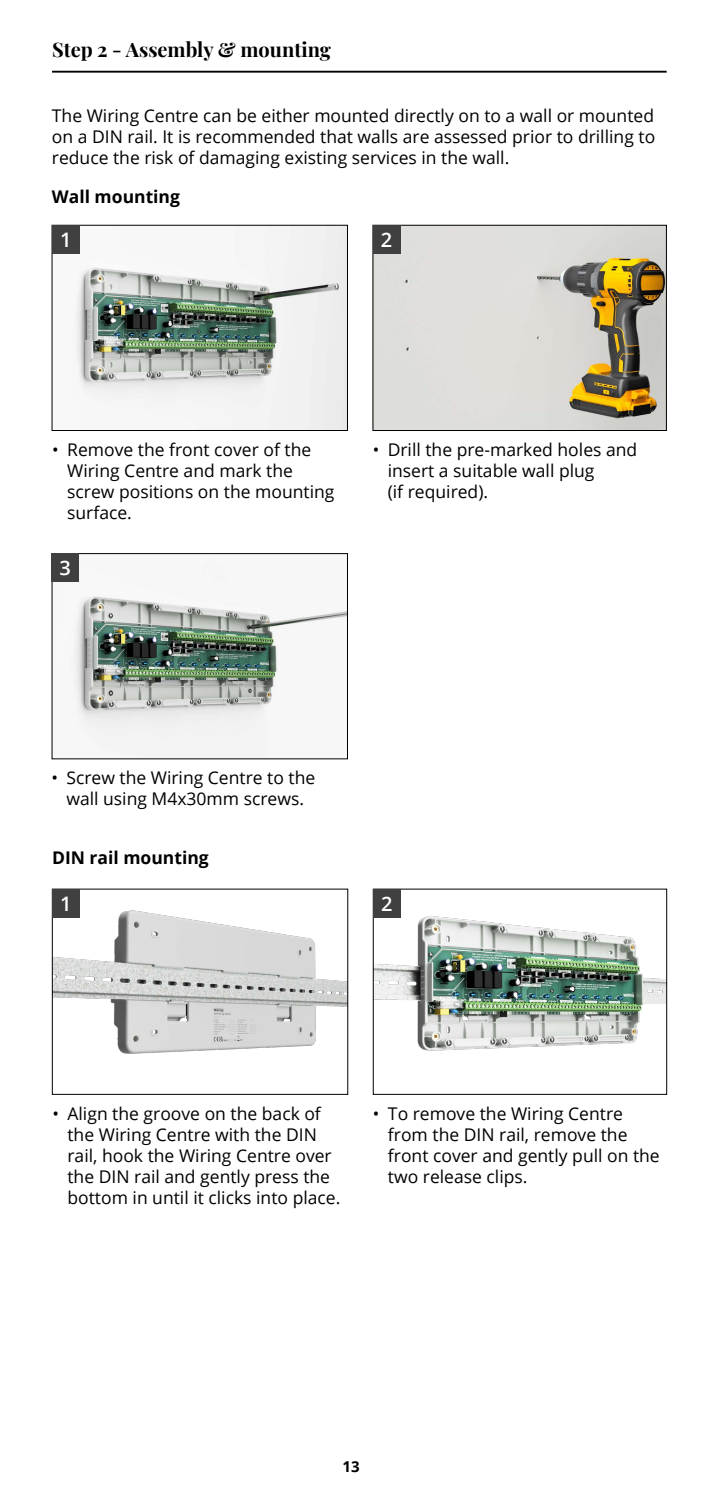
<style>
.page{position:relative;width:702px;height:1489px;background:#fff}
.page>*{position:absolute;margin:0;border:0;box-sizing:border-box;transform-origin:0 0}
.t1{font:700 20px "Playfair Display";color:#000}
.t2{font:600 20px "Open Sans";color:#fff}
.bullet{font:17.5px/21px "Open Sans";color:#000}
.bullet-2{font:700 17.5px "Open Sans";color:#000}
.t3{font:700 15px "Open Sans";color:#000}
</style>
<div class="page">
<hr style="left:52px;top:71px;width:614px;height:2px;background:#000">
<img style="left:54px;top:227px;width:291px;height:201px">
<img style="left:54px;top:910px;width:292px;height:144px">
<img style="left:54px;top:581px;width:291px;height:176px">
<img style="left:375px;top:227px;width:289px;height:201px">
<img style="left:375px;top:915px;width:289px;height:136px">
<div style="left:52px;top:225px;width:28px;height:28px;background:#404040"></div>
<div style="left:52px;top:889px;width:28px;height:28px;background:#404040"></div>
<div style="left:373px;top:225px;width:27px;height:28px;background:#404040"></div>
<div style="left:373px;top:889px;width:28px;height:28px;background:#404040"></div>
<div style="left:51px;top:553px;width:28px;height:28px;background:#404040"></div>
<p class="t1" style="left:52px;top:34px;width:280px">Step 2 - Assembly &amp; mounting</p>
<p class="bullet" style="left:52px;top:104px;width:604px;text-align:justify">The Wiring Centre can be either mounted directly on to a wall or mounted on a DIN rail. It is recommended that walls are assessed prior to drilling to reduce the risk of damaging existing services in the wall.</p>
<p class="bullet-2" style="left:52px;top:184px;width:130px">Wall mounting</p>
<p class="t2" style="left:60px;top:226px;width:13px">1</p>
<p class="t2" style="left:381px;top:226px;width:13px">2</p>
<p class="bullet" style="left:67px;top:438px;width:269px;text-indent:-15px">• Remove the front cover of the<br>Wiring Centre and mark the screw positions on the mounting surface.</p>
<p class="t2" style="left:60px;top:554px;width:13px">3</p>
<p class="bullet" style="left:387px;top:438px;width:251px;text-indent:-15px">• Drill the pre-marked holes and insert a suitable wall plug<br>(if required).</p>
<p class="bullet" style="left:51px;top:766px;width:265px;text-align:center">• Screw the Wiring Centre to the wall using M4x30mm screws.</p>
<p class="bullet-2" style="left:52px;top:845px;width:158px">DIN rail mounting</p>
<p class="t2" style="left:60px;top:889px;width:13px">1</p>
<p class="t2" style="left:381px;top:889px;width:13px">2</p>
<p class="bullet" style="left:67px;top:1102px;width:272px;text-indent:-15px">• Align the groove on the back of the Wiring Centre with the DIN rail, hook the Wiring Centre over the DIN rail and gently press the bottom in until it clicks into place.</p>
<p class="bullet" style="left:388px;top:1102px;width:273px;text-indent:-15px">• To remove the Wiring Centre from the DIN rail, remove the front cover and gently pull on the two release clips.</p>
<p class="t3" style="left:342px;top:1455px;width:19px">13</p>
</div>
